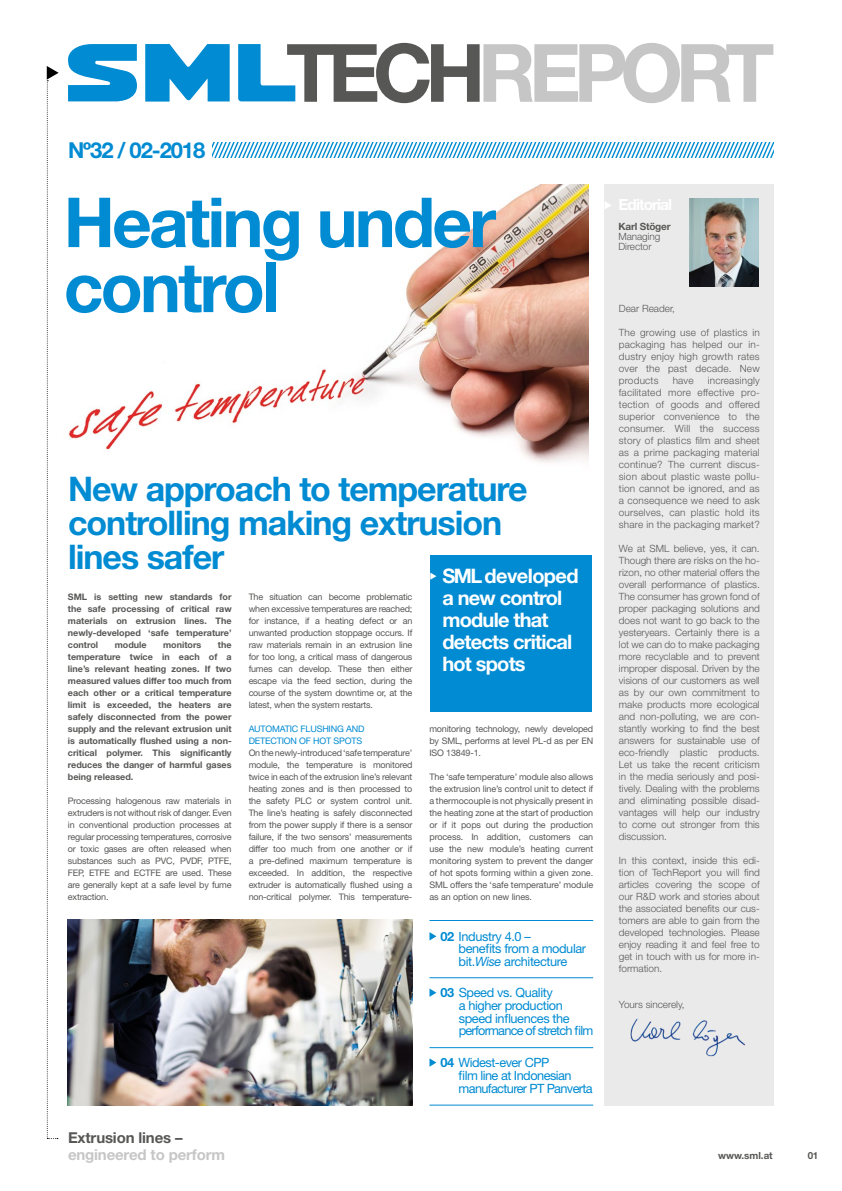
<style>
.page{position:relative;width:842px;height:1191px;background:#fff}
.page>*{position:absolute;margin:0;border:0;box-sizing:border-box;transform-origin:0 0}
.t1{font:700 80.6px "Helvetica Neue LT Std";letter-spacing:-.09em;color:#c6c6c6}
.t2{font:700 69.1px/65px "Helvetica Neue LT Std";letter-spacing:-.04em;color:#008bd2}
.t3{font:700 33.9px/33.9px "Helvetica Neue LT Std";letter-spacing:-.03em;color:#008bd2}
.t4{font:700 22px "Helvetica Neue LT Std";letter-spacing:-.05em;color:#008bd2}
.t5{font:700 20px/22px "Helvetica Neue LT Std";letter-spacing:-.04em;color:#fff}
.t6{font:700 15px "Helvetica Neue LT Std";letter-spacing:-.01em;color:#c6c6c6}
.t7{font:700 15px "Helvetica Neue LT Std";letter-spacing:-.01em;color:#575756}
.t8{font:12.8px/12.8px "Helvetica Neue LT Std";letter-spacing:-.03em;color:#008bd2}
.t9{font:300 10px/12px "Helvetica Neue LT Std";color:#575756;text-align:justify}
.t10{font:700 10px "Helvetica Neue LT Std";letter-spacing:-.02em;color:#575756}
.t11{font:700 9.8px "Helvetica Neue LT Std";color:#575756}
.t12{font:9px/12px "Helvetica Neue LT Std";letter-spacing:-.02em;color:#575756;text-align:justify}
.t13{font:700 9px/12px "Helvetica Neue LT Std";color:#575756;text-align:justify}
.t14{font:9px/12px "Helvetica Neue LT Std";letter-spacing:-.02em;color:#008bd2}
.s1{color:#575756}
.s2{font-weight:700}
.s3{font-style:italic}
</style>
<div class="page">
<svg style="left:47px;top:66px;width:12px;height:1073px"></svg>
<img style="left:68px;top:184px;width:520px;height:279px">
<div style="left:605px;top:184px;width:169px;height:922px;background:#eaeaea"></div>
<svg style="left:605px;top:202px;width:6px;height:7px"></svg>
<img style="left:630px;top:1018px;width:115px;height:39px">
<img style="left:689px;top:199px;width:69px;height:88px">
<svg style="left:238px;top:44px;width:57px;height:57px"></svg>
<svg style="left:145px;top:44px;width:85px;height:58px"></svg>
<svg style="left:68px;top:44px;width:69px;height:57px"></svg>
<svg style="left:212px;top:142px;width:562px;height:16px"></svg>
<hr style="left:429px;top:920px;width:164px;height:1px;background:#008bd2">
<hr style="left:429px;top:1104px;width:164px;height:1px;background:#008bd2">
<hr style="left:429px;top:977px;width:164px;height:1px;background:#008bd2">
<hr style="left:429px;top:1047px;width:164px;height:1px;background:#008bd2">
<svg style="left:429px;top:932px;width:7px;height:8px"></svg>
<svg style="left:429px;top:988px;width:7px;height:9px"></svg>
<svg style="left:429px;top:1058px;width:7px;height:8px"></svg>
<img style="left:68px;top:919px;width:344px;height:186px">
<div style="left:430px;top:555px;width:162px;height:156px;background:#008bd2"></div>
<svg style="left:430px;top:572px;width:6px;height:8px"></svg>
<h3 class="t4" style="left:68px;top:137px;width:139px">Nº32 / 02-2018</h3>
<h1 class="t1" style="left:286px;top:23px;width:490px"><span class="s1">TECH</span>REPORT</h1>
<h2 class="t2" style="left:64px;top:188px;width:434px">Heating under control</h2>
<h3 class="t3" style="left:68px;top:471px;width:461px">New approach to temperature controlling making extrusion lines safer</h3>
<h3 class="t5" style="left:442px;top:564px;width:138px">SML developed a new control module that detects critical hot spots</h3>
<p class="t13" style="left:68px;top:591px;width:165px">SML is setting new standards for the safe processing of critical raw materials on extrusion lines. The newly-developed ‘safe temperature’ control</p>
<p class="t12" style="left:249px;top:591px;width:165px">The situation can become problematic when excessive temperatures are reached; for instance, if a heating defect or an unwanted production stoppage occurs. If raw materials remain in an extrusion line for too long, a critical mass of dangerous fumes can develop. These then either escape via the feed section, during the course of the system downtime or, at the latest, when the system restarts.</p>
<p class="t14" style="left:249px;top:723px;width:117px">AUTOMATIC FLUSHING AND<br>DETECTION OF HOT SPOTS</p>
<p class="t12" style="left:249px;top:747px;width:165px">On the newly-introduced ‘safe temperature’ module, the temperature is monitored twice in each of the extrusion line’s relevant heating zones and is then processed to the safety PLC or system control unit.<br>The line’s heating is safely disconnected from the power supply if there is a sensor failure, if the two sensors’ measurements differ too much from one another or if a pre-defined maximum temperature is exceeded. In addition, the respective extruder is automatically flushed using a non-critical polymer. This temperature-</p>
<p class="t13" style="left:68px;top:639px;width:165px;text-indent:150px">the temperature twice in each of a line’s relevant heating zones. If two measured values differ too much from each other or a critical temperature limit is exceeded, the heaters are safely disconnected from the power supply and the relevant extrusion unit is automatically flushed using a non&shy;critical polymer. This significantly reduces the danger of harmful gases being released.</p>
<p class="t12" style="left:68px;top:795px;width:165px">Processing halogenous raw materials in extruders is not without risk of danger. Even in conventional production processes at regular processing temperatures, corrosive or toxic gases are often released when substances such as PVC, PVDF, PTFE, FEP, ETFE and ECTFE are used. These are generally kept at a safe level by fume extraction.</p>
<p class="t13" style="left:115px;top:639px;width:33px">module</p>
<p class="t13" style="left:163px;top:639px;width:40px">monitors</p>
<p class="t12" style="left:429px;top:723px;width:165px">monitoring technology, newly developed by SML, performs at level PL-d as per EN ISO 13849-1.</p>
<p class="t12" style="left:429px;top:771px;width:165px">The ‘safe temperature’ module also allows the extrusion line’s control unit to detect if a thermocouple is not physically present in the heating zone at the start of production or if it pops out during the production process. In addition, customers can use the new module’s heating current monitoring system to prevent the danger of hot spots forming within a given zone.<br>SML offers the ‘safe temperature’ module as an option on new lines.</p>
<h3 class="t7" style="left:68px;top:1128px;width:116px">Extrusion lines –</h3>
<h3 class="t6" style="left:68px;top:1145px;width:158px">engineered to perform</h3>
<h3 class="t8" style="left:459px;top:929px;width:129px;text-indent:-18px"><span class="s2">02</span> Industry 4.0 –<br>benefits from a modular bit.<span class="s3">Wise</span> architecture</h3>
<h3 class="t8" style="left:459px;top:986px;width:136px;text-indent:-18px"><span class="s2">03</span> Speed vs. Quality<br>a higher production speed influences the performance of stretch film</h3>
<h3 class="t8" style="left:459px;top:1056px;width:136px;text-indent:-18px"><span class="s2">04</span> Widest-ever CPP<br>film line at Indonesian manufacturer PT Panverta</h3>
<p class="t10" style="left:618px;top:220px;width:54px">Karl Stöger</p>
<p class="t9" style="left:618px;top:231px;width:43px;line-height:10px">Managing<br>Director</p>
<p class="t9" style="left:619px;top:302px;width:58px">Dear Reader,</p>
<p class="t9" style="left:619px;top:326px;width:142px">The growing use of plastics in packaging has helped our in&shy;dustry enjoy high growth rates over the past decade. New products</p>
<p class="t9" style="left:619px;top:374px;width:142px;text-indent:89px">increasingly facilitated more effective pro&shy;tection of goods and offered superior convenience to the consumer. Will the success story of plastics film and sheet as a prime packaging material continue? The current discus&shy;sion about plastic waste pollu&shy;tion cannot be ignored, and as a consequence we need to ask ourselves, can plastic hold its share in the packaging market?</p>
<p class="t9" style="left:619px;top:542px;width:142px">We at SML believe, yes, it can.<br>Though there are risks on the ho&shy;rizon, no other material offers the overall performance of plastics.<br>The consumer has grown fond of proper packaging solutions and does not want to go back to the yesteryears. Certainly there is a lot we can do to make packaging more recyclable and to prevent improper disposal. Driven by the visions of our customers as well as by our own commitment to make products more ecological and non-polluting, we are con&shy;stantly working to find the best answers for sustainable use of eco-friendly plastic products.<br>Let us take the recent criticism in the media seriously and posi&shy;tively. Dealing with the problems and eliminating possible disad&shy;vantages will help our industry to come out stronger from this discussion.</p>
<p class="t9" style="left:619px;top:854px;width:142px">In this context, inside this edi&shy;tion of TechReport you will find articles covering the scope of our R&amp;D work and stories about the associated benefits our cus&shy;tomers are able to gain from the developed technologies. Please enjoy reading it and feel free to get in touch with us for more in&shy;formation.</p>
<p class="t9" style="left:619px;top:998px;width:67px">Yours sincerely,</p>
<p class="t9" style="left:673px;top:374px;width:22px">have</p>
<p class="t11" style="left:718px;top:1149px;width:56px">www.sml.at</p>
<p class="t11" style="left:808px;top:1149px;width:12px">01</p>
</div>
